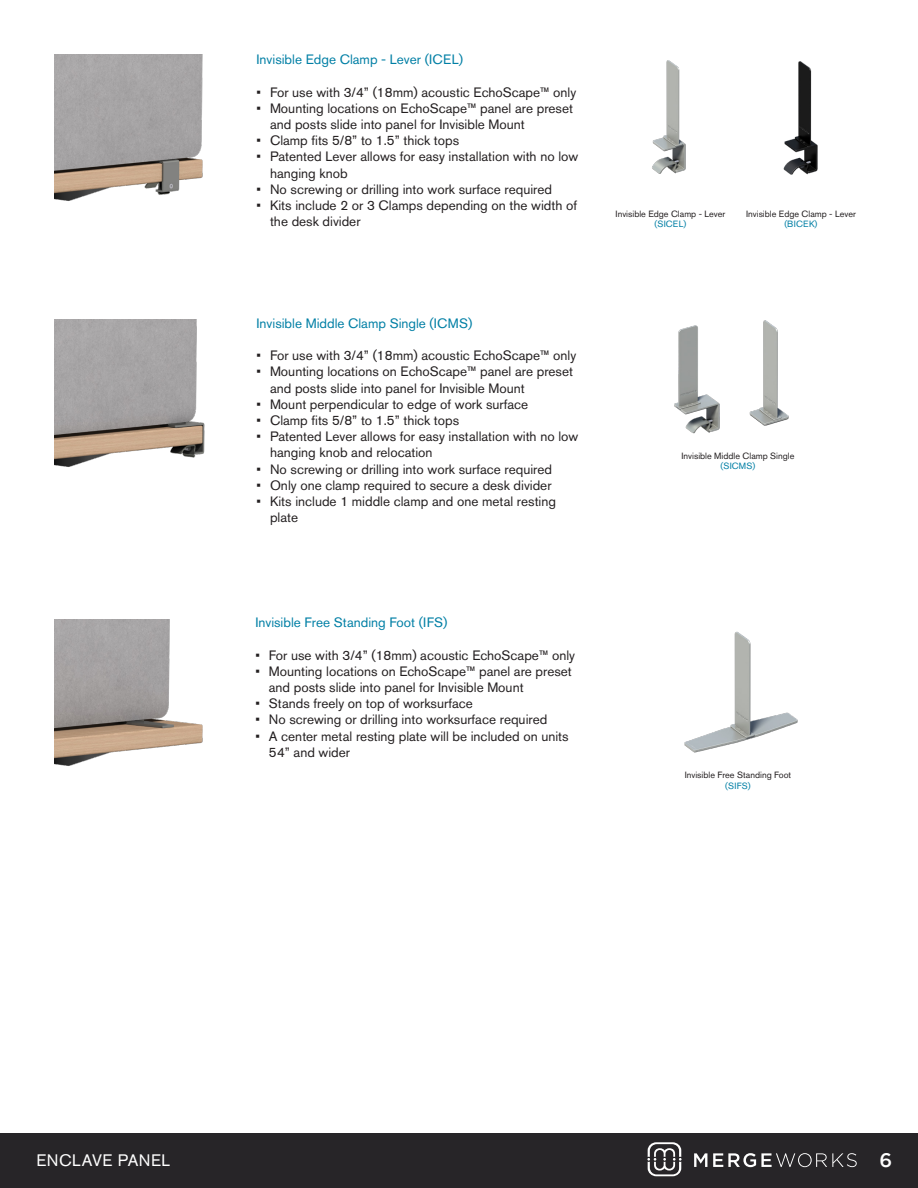
<style>
.page{position:relative;width:918px;height:1188px;background:#fff}
.page>*{position:absolute;margin:0;border:0;box-sizing:border-box;transform-origin:0 0}
.t1{font:500 19.5px "Gotham";color:#fff}
.t2{font:16.5px "Akzidenz Grotesk Pro";letter-spacing:.03em;color:#fff}
.t3{font:13.5px/16.2px "Akzidenz Grotesk Pro";color:#231f20}
.t4{font:13.5px "Akzidenz Grotesk Pro";color:#007fa5}
.t5{font:9px "Akzidenz Grotesk Pro";color:#231f20}
.t6{font:9px "Akzidenz Grotesk Pro";letter-spacing:.02em;color:#007fa5}
</style>
<div class="page">
<div style="left:0;top:1134px;width:918px;height:54px;background:#272528"></div>
<svg style="left:694px;top:1153px;width:13px;height:14px"></svg>
<svg style="left:713px;top:1153px;width:144px;height:14px"></svg>
<svg style="left:647px;top:1142px;width:35px;height:34px"></svg>
<img style="left:54px;top:619px;width:149px;height:147px">
<img style="left:684px;top:631px;width:114px;height:122px">
<img style="left:54px;top:54px;width:149px;height:147px">
<img style="left:652px;top:60px;width:34px;height:114px">
<img style="left:783px;top:61px;width:35px;height:114px">
<img style="left:54px;top:320px;width:151px;height:147px">
<img style="left:674px;top:325px;width:46px;height:109px">
<img style="left:749px;top:320px;width:40px;height:106px">
<p class="t4" style="left:257px;top:51px;width:208px">Invisible Edge Clamp - Lever (ICEL)</p>
<p class="t3" style="left:257px;top:84px;width:321px">• For use with 3/4” (18mm) acoustic EchoScape™ only</p>
<p class="t3" style="left:270px;top:100px;width:305px;text-indent:-14px">• Mounting locations on EchoScape™ panel are preset and posts slide into panel for Invisible Mount</p>
<p class="t3" style="left:257px;top:132px;width:204px">• Clamp fits 5/8” to 1.5” thick tops</p>
<p class="t3" style="left:270px;top:148px;width:310px;text-indent:-14px">• Patented Lever allows for easy installation with no low hanging knob</p>
<p class="t3" style="left:257px;top:181px;width:297px">• No screwing or drilling into work surface required</p>
<p class="t3" style="left:270px;top:197px;width:309px;text-indent:-14px">• Kits include 2 or 3 Clamps depending on the width of the desk divider</p>
<p class="t4" style="left:257px;top:314px;width:217px">Invisible Middle Clamp Single (ICMS)</p>
<p class="t3" style="left:257px;top:347px;width:321px">• For use with 3/4” (18mm) acoustic EchoScape™ only</p>
<p class="t3" style="left:270px;top:364px;width:305px;text-indent:-14px">• Mounting locations on EchoScape™ panel are preset and posts slide into panel for Invisible Mount</p>
<p class="t3" style="left:257px;top:396px;width:273px">• Mount perpendicular to edge of work surface</p>
<p class="t3" style="left:257px;top:412px;width:204px">• Clamp fits 5/8” to 1.5” thick tops</p>
<p class="t3" style="left:270px;top:428px;width:310px;text-indent:-14px">• Patented Lever allows for easy installation with no low hanging knob and relocation</p>
<p class="t3" style="left:257px;top:461px;width:297px">• No screwing or drilling into work surface required</p>
<p class="t3" style="left:257px;top:477px;width:297px">• Only one clamp required to secure a desk divider</p>
<p class="t3" style="left:270px;top:493px;width:288px;text-indent:-14px">• Kits include 1 middle clamp and one metal resting plate</p>
<p class="t4" style="left:255px;top:614px;width:194px">Invisible Free Standing Foot (IFS)</p>
<p class="t3" style="left:255px;top:647px;width:321px">• For use with 3/4” (18mm) acoustic EchoScape™ only</p>
<p class="t3" style="left:269px;top:663px;width:305px;text-indent:-14px">• Mounting locations on EchoScape™ panel are preset and posts slide into panel for Invisible Mount</p>
<p class="t3" style="left:255px;top:695px;width:219px">• Stands freely on top of worksurface</p>
<p class="t3" style="left:255px;top:712px;width:293px">• No screwing or drilling into worksurface required</p>
<p class="t3" style="left:269px;top:728px;width:301px;text-indent:-14px">• A center metal resting plate will be included on units<br>54” and wider</p>
<p class="t5" style="left:616px;top:208px;width:111px">Invisible Edge Clamp - Lever</p>
<p class="t6" style="left:655px;top:218px;width:33px">(SICEL)</p>
<p class="t5" style="left:746px;top:208px;width:111px">Invisible Edge Clamp - Lever</p>
<p class="t6" style="left:784px;top:218px;width:35px">(BICEK)</p>
<p class="t5" style="left:682px;top:450px;width:114px">Invisible Middle Clamp Single</p>
<p class="t6" style="left:721px;top:460px;width:36px">(SICMS)</p>
<p class="t5" style="left:685px;top:769px;width:108px">Invisible Free Standing Foot</p>
<p class="t6" style="left:725px;top:780px;width:27px">(SIFS)</p>
<p class="t2" style="left:37px;top:1149px;width:135px">ENCLAVE PANEL</p>
<h1 class="t1" style="left:879px;top:1149px;width:14px">6</h1>
</div>
